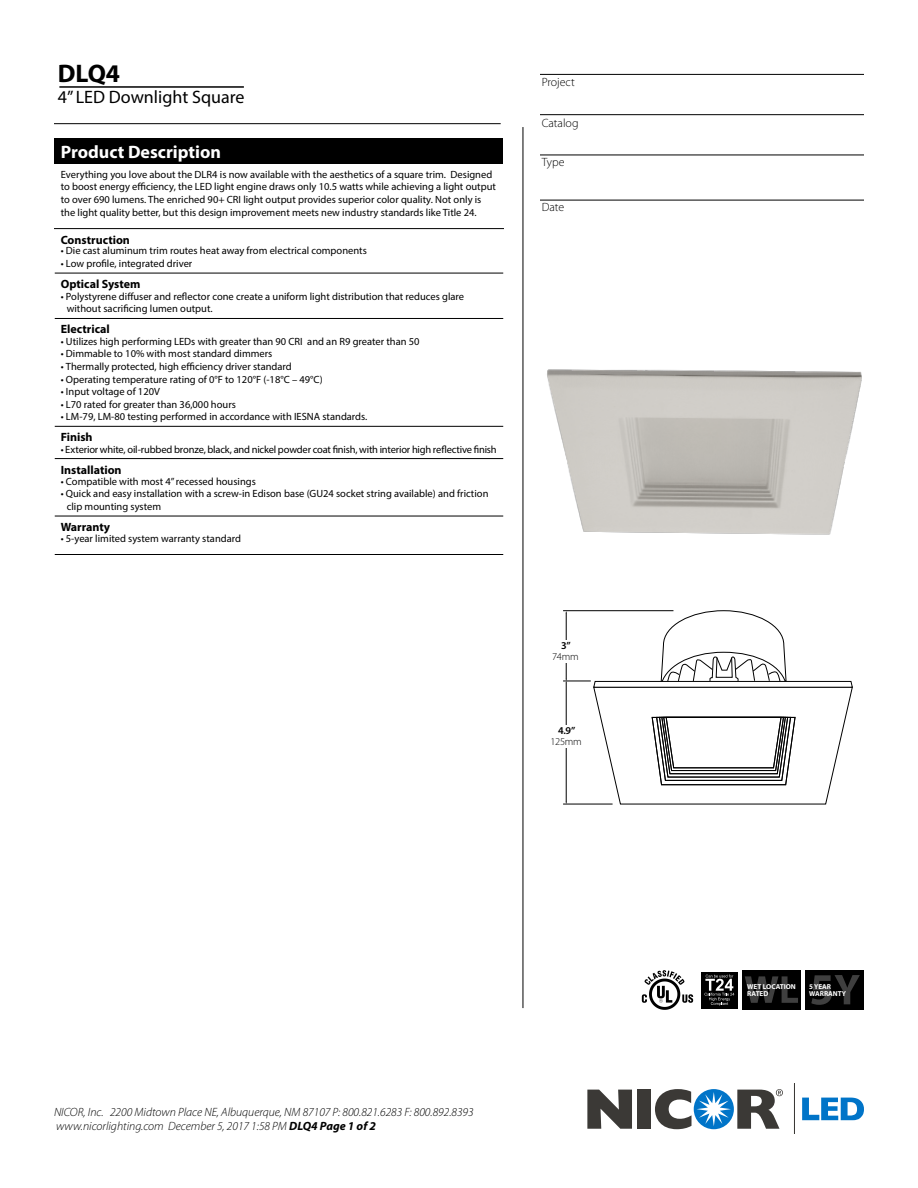
<style>
.page{position:relative;width:918px;height:1188px;background:#fff}
.page>*{position:absolute;margin:0;border:0;box-sizing:border-box;transform-origin:0 0}
.t1{font:700 25.5px "Myriad Pro";color:#000}
.t2{font:18px "Myriad Pro";color:#000}
.t3{font:700 18px "Myriad Pro";color:#fff}
.t4{font:italic 300 12px/14.4px "Myriad Pro";color:#000}
.t5{font:700 12px "Myriad Pro";color:#000}
.t6{font:300 12px "Myriad Pro";color:#000}
.t7{font:10.5px/12.6px "Myriad Pro";color:#000}
.t8{font:10.5px "Myriad Pro";letter-spacing:-.02em;color:#000}
.t9{font:300 10.5px "Myriad Pro";letter-spacing:-.025em;color:#000}
.t10{font:600 10.5px "Myriad Pro";color:#000}
.t11{font:700 7.2px/6.6px "Myriad Pro";color:#fff}
.s1{font-weight:700}
</style>
<div class="page">
<svg style="left:802px;top:1098px;width:62px;height:22px"></svg>
<div style="left:638px;top:1090px;width:13px;height:39px;background:#3b3936"></div>
<svg style="left:587px;top:1090px;width:45px;height:39px"></svg>
<svg style="left:694px;top:1089px;width:40px;height:40px"></svg>
<svg style="left:655px;top:1089px;width:76px;height:40px"></svg>
<svg style="left:737px;top:1089px;width:46px;height:40px"></svg>
<hr style="left:794px;top:1084px;width:1px;height:50px;background:#3b3936">
<hr style="left:54px;top:123px;width:447px;height:1px;background:#000">
<img style="left:547px;top:369px;width:315px;height:166px">
<hr style="left:523px;top:127px;width:1px;height:881px;background:#000">
<hr style="left:59px;top:86px;width:185px;height:2px;background:#000">
<div style="left:55px;top:138px;width:448px;height:26px;background:#000"></div>
<hr style="left:54px;top:228px;width:450px;height:1px;background:#000">
<hr style="left:55px;top:273px;width:448px;height:1px;background:#000">
<hr style="left:55px;top:318px;width:448px;height:1px;background:#000">
<hr style="left:55px;top:426px;width:448px;height:1px;background:#000">
<hr style="left:55px;top:458px;width:448px;height:1px;background:#000">
<hr style="left:55px;top:516px;width:448px;height:1px;background:#000">
<hr style="left:55px;top:554px;width:448px;height:1px;background:#000">
<svg style="left:563px;top:610px;width:290px;height:195px"></svg>
<div style="left:701px;top:972px;width:36px;height:36px;background:#000"></div>
<svg style="left:705px;top:975px;width:29px;height:31px"></svg>
<div style="left:742px;top:971px;width:59px;height:39px;background:#000"></div>
<svg style="left:745px;top:976px;width:53px;height:27px"></svg>
<hr style="left:540px;top:155px;width:324px;height:1px;background:#000">
<hr style="left:540px;top:200px;width:324px;height:1px;background:#000">
<hr style="left:540px;top:114px;width:324px;height:1px;background:#000">
<hr style="left:540px;top:74px;width:324px;height:1px;background:#000">
<svg style="left:642px;top:970px;width:51px;height:40px"></svg>
<div style="left:806px;top:971px;width:58px;height:39px;background:#000"></div>
<svg style="left:811px;top:975px;width:49px;height:30px"></svg>
<h1 class="t1" style="left:58px;top:56px;width:64px">DLQ4</h1>
<h2 class="t2" style="left:58px;top:86px;width:188px">4” LED Downlight Square</h2>
<h2 class="t3" style="left:61px;top:140px;width:162px">Product Description</h2>
<p class="t7" style="left:61px;top:168px;width:437px">Everything you love about the DLR4 is now available with the aesthetics of a square trim. Designed to boost energy efficiency, the LED light engine draws only 10.5 watts while achieving a light output to over 690 lumens. The enriched 90+ CRI light output provides superior color quality. Not only is the light quality better, but this design improvement meets new industry standards like Title 24.</p>
<p class="t5" style="left:61px;top:232px;width:71px">Construction</p>
<p class="t7" style="left:61px;top:244px;width:308px">• Die cast aluminum trim routes heat away from electrical components</p>
<p class="t7" style="left:61px;top:257px;width:133px">• Low profile, integrated driver</p>
<p class="t5" style="left:61px;top:276px;width:81px">Optical System</p>
<p class="t7" style="left:67px;top:290px;width:399px;text-indent:-6px">• Polystyrene diffuser and reflector cone create a uniform light distribution that reduces glare without sacrificing lumen output.</p>
<p class="t5" style="left:61px;top:322px;width:51px">Electrical</p>
<p class="t7" style="left:61px;top:335px;width:360px">• Utilizes high performing LEDs with greater than 90 CRI and an R9 greater than 50</p>
<p class="t7" style="left:61px;top:347px;width:213px">• Dimmable to 10% with most standard dimmers</p>
<p class="t7" style="left:61px;top:360px;width:233px">• Thermally protected, high efficiency driver standard</p>
<p class="t7" style="left:61px;top:373px;width:264px">• Operating temperature rating of 0°F to 120°F (-18°C – 49°C)</p>
<p class="t7" style="left:61px;top:385px;width:101px">• Input voltage of 120V</p>
<p class="t7" style="left:61px;top:398px;width:177px">• L70 rated for greater than 36,000 hours</p>
<p class="t7" style="left:61px;top:410px;width:308px">• LM-79, LM-80 testing performed in accordance with IESNA standards.</p>
<p class="t5" style="left:61px;top:429px;width:33px">Finish</p>
<p class="t8" style="left:61px;top:443px;width:437px">• Exterior white, oil-rubbed bronze, black, and nickel powder coat finish, with interior high reflective finish</p>
<p class="t5" style="left:61px;top:462px;width:62px">Installation</p>
<p class="t7" style="left:61px;top:475px;width:197px">• Compatible with most 4” recessed housings</p>
<p class="t7" style="left:67px;top:487px;width:423px;text-indent:-6px">• Quick and easy installation with a screw-in Edison base (GU24 socket string available) and friction clip mounting system</p>
<p class="t5" style="left:61px;top:519px;width:51px">Warranty</p>
<p class="t7" style="left:61px;top:532px;width:182px">• 5-year limited system warranty standard</p>
<p class="t6" style="left:542px;top:75px;width:35px">Project</p>
<p class="t6" style="left:542px;top:116px;width:38px">Catalog</p>
<p class="t6" style="left:542px;top:155px;width:24px">Type</p>
<p class="t6" style="left:542px;top:200px;width:24px">Date</p>
<p class="t10" style="left:561px;top:639px;width:11px">3”</p>
<p class="t9" style="left:552px;top:650px;width:28px">74mm</p>
<p class="t10" style="left:558px;top:724px;width:19px">4.9”</p>
<p class="t9" style="left:550px;top:735px;width:33px">125mm</p>
<p class="t4" style="left:54px;top:1104px;width:421px">NICOR, Inc. 2200 Midtown Place NE, Albuquerque, NM 87107 P: 800.821.6283 F: 800.892.8393 www.nicorlighting.com December 5, 2017 1:58 PM <span class="s1">DLQ4 Page 1 of 2</span></p>
<p class="t11" style="left:747px;top:983px;width:50px">WET LOCATION<br>RATED</p>
<p class="t11" style="left:809px;top:983px;width:38px">5 YEAR<br>WARRANTY</p>
</div>
